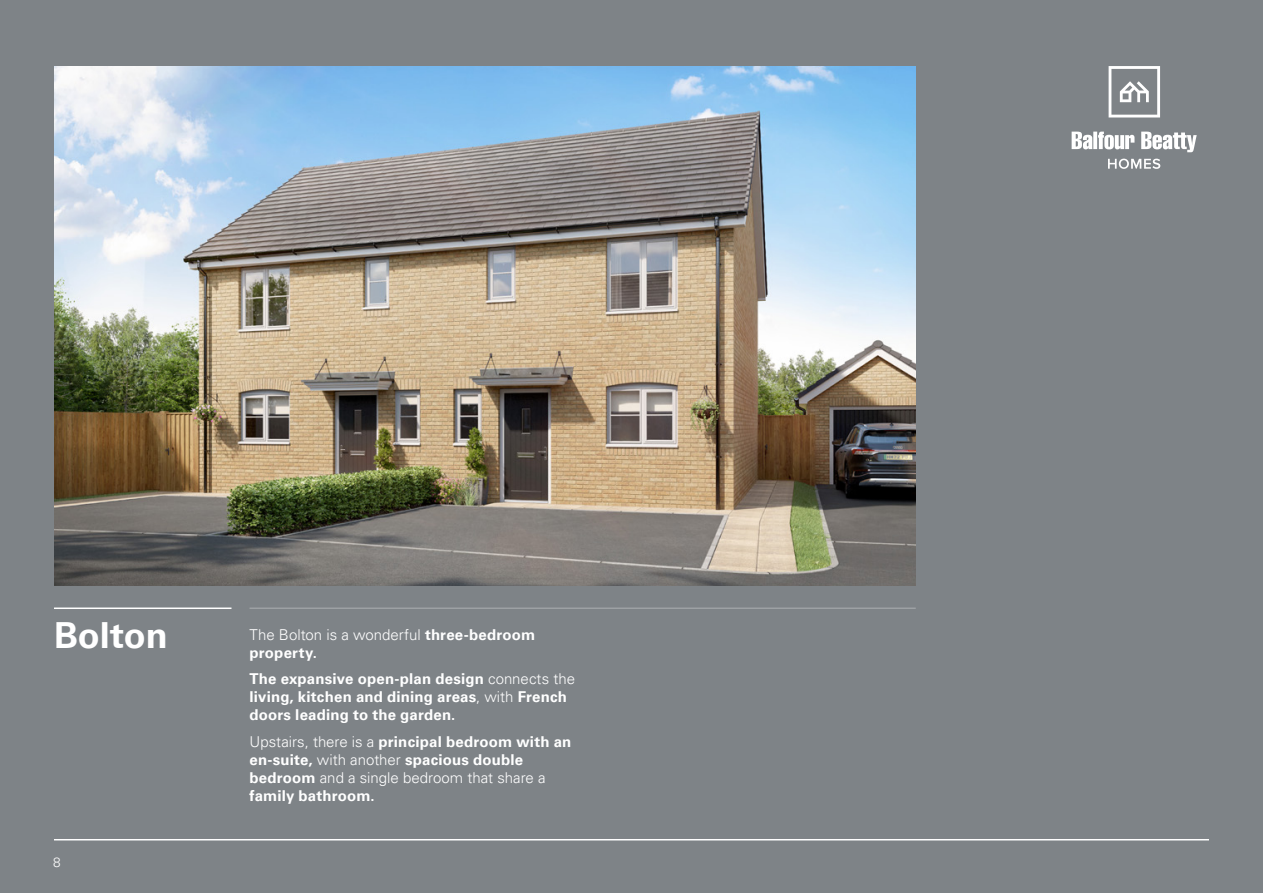
<style>
.page{position:relative;width:1263px;height:893px;background:#7e8387}
.page>*{position:absolute;margin:0;border:0;box-sizing:border-box;transform-origin:0 0}
.Subhead_1{font:700 36px "Univers LT Pro 65";color:#fff}
.Body_Text{font:700 15px/18px "Univers LT Pro 65";letter-spacing:.015em;color:#fff}
.t1{font:300 13.5px "Univers LT Pro 45";color:#fff}
.s1{font-family:"Univers LT Pro 45";font-weight:300}
</style>
<div class="page">
<hr style="left:54px;top:839px;width:1155px;height:1px;background:#fff">
<img style="left:54px;top:66px;width:862px;height:519px">
<svg style="left:1108px;top:159px;width:52px;height:10px"></svg>
<svg style="left:1071px;top:132px;width:126px;height:20px"></svg>
<svg style="left:1108px;top:66px;width:52px;height:52px"></svg>
<hr style="left:249px;top:607px;width:667px;height:2px;background:#fff">
<hr style="left:54px;top:607px;width:177px;height:2px;background:#fff">
<p class="Subhead_1" style="left:54px;top:610px;width:115px">Bolton</p>
<p class="Body_Text" style="left:249px;top:624px;width:287px"><span class="s1">The Bolton is a wonderful</span> three-bedroom property.</p>
<p class="Body_Text" style="left:249px;top:669px;width:327px">The expansive open-plan design <span class="s1">connects the </span>living, kitchen and dining areas<span class="s1">, with</span> French doors leading to the garden.</p>
<p class="Body_Text" style="left:249px;top:731px;width:323px"><span class="s1">Upstairs, there is a</span> principal bedroom with an en-suite, <span class="s1">with another</span> spacious double bedroom <span class="s1">and a single bedroom that share a </span>family bathroom.</p>
<p class="t1" style="left:53px;top:854px;width:9px">8</p>
</div>
